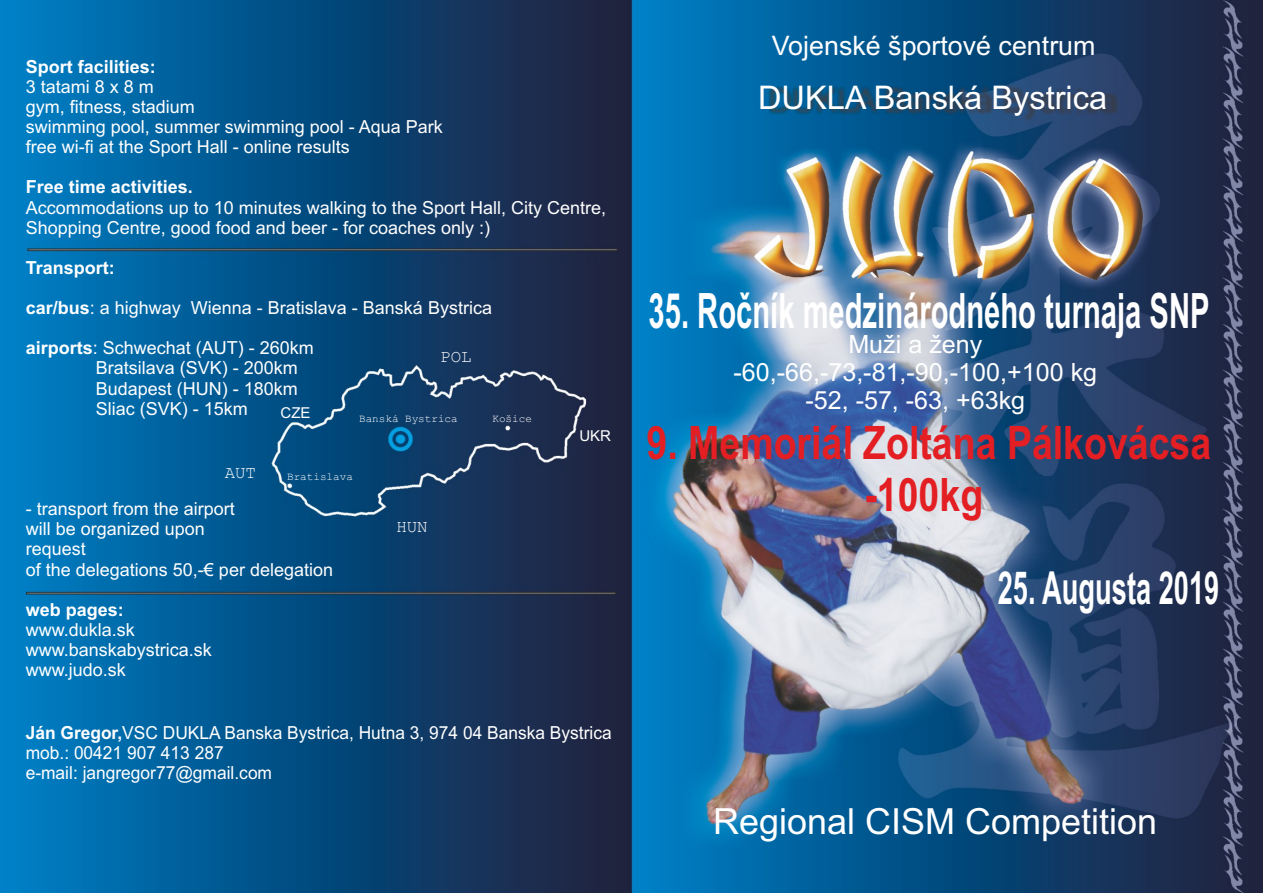
<style>
.page{position:relative;width:1263px;height:893px;background:#fff}
.page>*{position:absolute;margin:0;border:0;box-sizing:border-box;transform-origin:0 0}
.t1{font:48.75px "Arial";color:#fff;scale:.6 1}
.t2{font:46.2px "Arial";color:#e31f24;scale:.81 1}
.t3{font:45.6px "Arial";color:#fff;scale:.6 1}
.t4{font:36px "Arial";color:#fff}
.t5{font:32.55px "Arial";color:#fff}
.t6{font:26.85px "Arial";color:#fff}
.t7{font:25.05px/28px "Arial";color:#fff;text-align:center}
.t8{font:18px/20.1px "Arial";color:#fff}
.t9{font:18px/20.1px "Arial";color:#fff;scale:.96 1}
.t10{font:17.4px "Courier New";color:#fff}
.t11{font:15px "Arial";color:#fff}
.t12{font:10.95px "Courier New";color:#fff}
</style>
<div class="page">
<img style="left:0;top:0;width:1263px;height:893px">
<p class="t8" style="left:26px;top:58px;width:132px">Sport facilities:</p>
<p class="t8" style="left:26px;top:78px;width:419px">3 tatami 8 x 8 m<br>gym, fitness, stadium<br>swimming pool summer swimming pool - Aqua Park</p>
<p class="t8" style="left:26px;top:118px;width:326px;text-indent:119px">,<br>free wi-fi at the Sport Hall - online results</p>
<p class="t8" style="left:26px;top:179px;width:169px">Free time activities.</p>
<p class="t8" style="left:26px;top:199px;width:582px">Accommodations up to 10 minutes walking to the Sport Hall, City Centre,<br>Shopping Centre, good food and beer - for coaches only :)</p>
<p class="t8" style="left:26px;top:259px;width:91px">Transport:</p>
<p class="t8" style="left:26px;top:299px;width:468px">car/bus: a highway Wienna - Bratislava - Banská Bystrica</p>
<p class="t8" style="left:96px;top:340px;width:220px;text-indent:-70px">airports: Schwechat (AUT) - 260km<br>Bratsilava (SVK) - 200km<br>Budapest (HUN) - 180km<br>Sliac (SVK) - 15km</p>
<p class="t10" style="left:440px;top:352px;width:33px">POL</p>
<p class="t11" style="left:280px;top:407px;width:31px">CZE</p>
<p class="t12" style="left:492px;top:415px;width:41px">Košice</p>
<p class="t12" style="left:359px;top:416px;width:100px">Banská Bystrica</p>
<p class="t10" style="left:225px;top:468px;width:33px">AUT</p>
<p class="t12" style="left:287px;top:473px;width:67px">Bratislava</p>
<p class="t8" style="left:26px;top:500px;width:309px">- transport from the airport<br>will be organized upon<br>request<br>of the delegations 50,-€ per delegation</p>
<p class="t8" style="left:26px;top:601px;width:100px">web pages:</p>
<p class="t8" style="left:26px;top:621px;width:188px">www.dukla.sk www.banskabystrica.sk www.judo.sk</p>
<p class="t10" style="left:396px;top:522px;width:33px">HUN</p>
<p class="t11" style="left:579px;top:430px;width:33px">UKR</p>
<p class="t9" style="left:26px;top:724px;width:612px">Ján Gregor,VSC DUKLA Banska Bystrica, Hutna 3, 974 04 Banska Bystrica mob.: 00421 907 413 287<br>e-mail: jangregor77@gmail.com</p>
<h3 class="t6" style="left:772px;top:36px;width:325px">Vojenské športové centrum</h3>
<h3 class="t5" style="left:758px;top:86px;width:351px">DUKLA Banská Bystrica</h3>
<h1 class="t1" style="left:649px;top:292px;width:936px">35. Ročník medzinárodného turnaja SNP</h1>
<h3 class="t7" style="left:848px;top:333px;width:136px">Muži a ženy</h3>
<h3 class="t7" style="left:914px;top:389px;width:86px">63 63</h3>
<h3 class="t7" style="left:733px;top:361px;width:365px">-60,-66,-73,-81,-90,-100,+100 kg -52, -57, - , + kg</h3>
<h2 class="t2" style="left:646px;top:425px;width:699px">9. Memoriá Zoltána Pálkovácsa</h2>
<h2 class="t2" style="left:843px;top:425px;width:14px">l</h2>
<h2 class="t2" style="left:864px;top:477px;width:148px">-100kg</h2>
<h3 class="t3" style="left:998px;top:570px;width:371px">25. Augusta 2019</h3>
<h3 class="t4" style="left:713px;top:808px;width:446px">Regional CISM Competition</h3>
</div>
